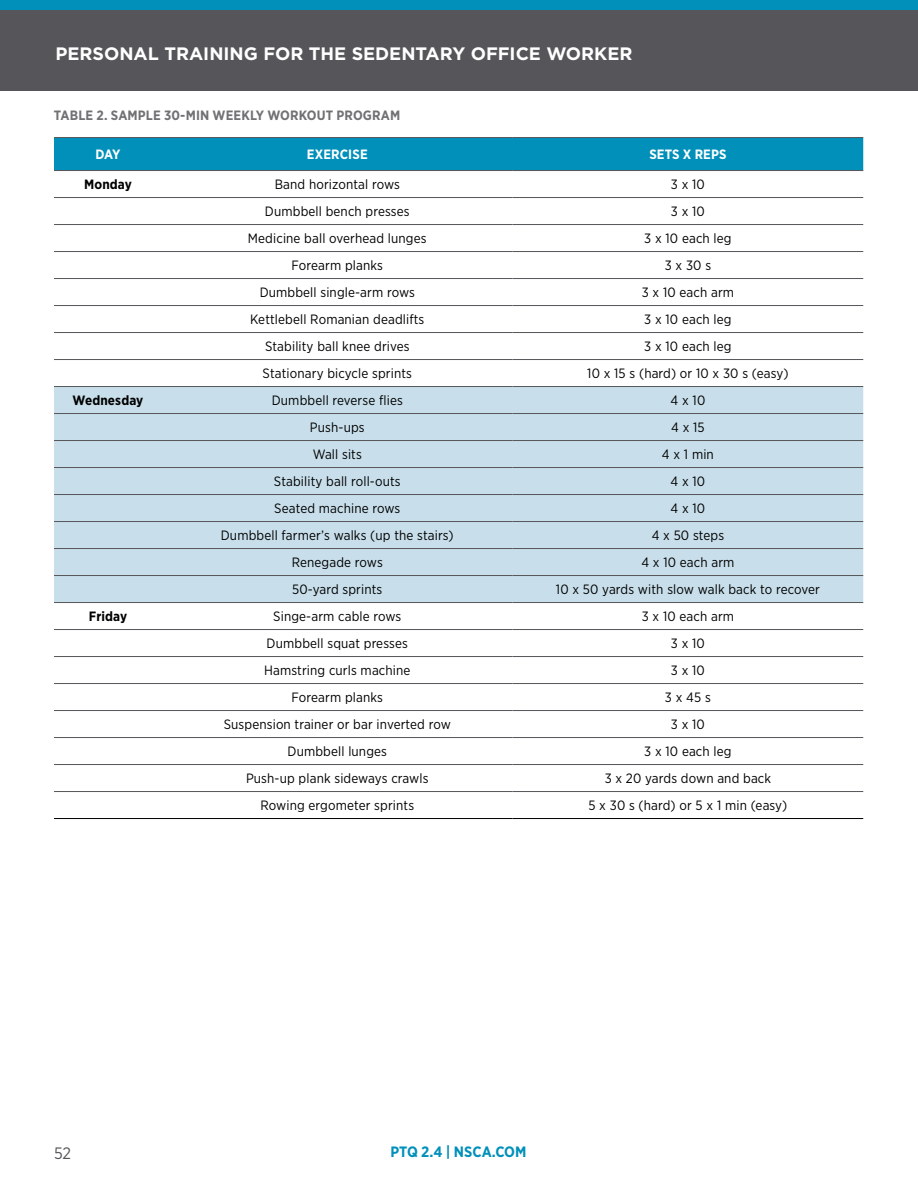
<style>
.page{position:relative;width:918px;height:1188px;background:#fff}
.page>*{position:absolute;margin:0;border:0;box-sizing:border-box;transform-origin:0 0}
.t1{font:700 18px "Gotham";color:#fff}
.t2{font:16.5px "Gotham Narrow";color:#56565a}
.t3{font:700 15px "Gotham Narrow";color:#0090ba}
.t4{font:13.5px "Gotham Narrow";letter-spacing:.01em;color:#000}
.t5{font:700 13.5px "Gotham Narrow";letter-spacing:.01em;color:#717073}
.t6{font:700 13.5px "Gotham Narrow";letter-spacing:.01em;color:#000}
.t7{font:700 13.5px "Gotham Narrow";letter-spacing:.01em;color:#fff}
</style>
<div class="page">
<div style="left:0;top:0;width:918px;height:17px;background:#0090ba"></div>
<div style="left:0;top:10px;width:918px;height:81px;background:#56565a"></div>
<div style="left:54px;top:138px;width:809px;height:32px;background:#0090ba"></div>
<div style="left:54px;top:387px;width:809px;height:215px;background:#c8dfeb"></div>
<hr style="left:54px;top:197px;width:108px;height:1px;background:#56565a">
<hr style="left:162px;top:197px;width:351px;height:1px;background:#56565a">
<hr style="left:513px;top:197px;width:350px;height:1px;background:#56565a">
<hr style="left:54px;top:224px;width:108px;height:1px;background:#56565a">
<hr style="left:162px;top:224px;width:351px;height:1px;background:#56565a">
<hr style="left:513px;top:224px;width:350px;height:1px;background:#56565a">
<hr style="left:54px;top:251px;width:108px;height:1px;background:#56565a">
<hr style="left:162px;top:251px;width:351px;height:1px;background:#56565a">
<hr style="left:513px;top:251px;width:350px;height:1px;background:#56565a">
<hr style="left:54px;top:278px;width:108px;height:1px;background:#56565a">
<hr style="left:162px;top:278px;width:351px;height:1px;background:#56565a">
<hr style="left:513px;top:278px;width:350px;height:1px;background:#56565a">
<hr style="left:54px;top:305px;width:108px;height:1px;background:#56565a">
<hr style="left:162px;top:305px;width:351px;height:1px;background:#56565a">
<hr style="left:513px;top:305px;width:350px;height:1px;background:#56565a">
<hr style="left:54px;top:413px;width:108px;height:1px;background:#56565a">
<hr style="left:162px;top:413px;width:351px;height:1px;background:#56565a">
<hr style="left:513px;top:413px;width:350px;height:1px;background:#56565a">
<hr style="left:54px;top:440px;width:108px;height:1px;background:#56565a">
<hr style="left:162px;top:440px;width:351px;height:1px;background:#56565a">
<hr style="left:513px;top:440px;width:350px;height:1px;background:#56565a">
<hr style="left:54px;top:467px;width:108px;height:1px;background:#56565a">
<hr style="left:162px;top:467px;width:351px;height:1px;background:#56565a">
<hr style="left:513px;top:467px;width:350px;height:1px;background:#56565a">
<hr style="left:54px;top:494px;width:108px;height:1px;background:#56565a">
<hr style="left:162px;top:494px;width:351px;height:1px;background:#56565a">
<hr style="left:513px;top:494px;width:350px;height:1px;background:#56565a">
<hr style="left:54px;top:521px;width:108px;height:1px;background:#56565a">
<hr style="left:162px;top:521px;width:351px;height:1px;background:#56565a">
<hr style="left:513px;top:521px;width:350px;height:1px;background:#56565a">
<hr style="left:54px;top:548px;width:108px;height:1px;background:#56565a">
<hr style="left:162px;top:548px;width:351px;height:1px;background:#56565a">
<hr style="left:513px;top:548px;width:350px;height:1px;background:#56565a">
<hr style="left:54px;top:575px;width:108px;height:1px;background:#56565a">
<hr style="left:162px;top:575px;width:351px;height:1px;background:#56565a">
<hr style="left:513px;top:575px;width:350px;height:1px;background:#56565a">
<hr style="left:54px;top:629px;width:108px;height:1px;background:#56565a">
<hr style="left:162px;top:629px;width:351px;height:1px;background:#56565a">
<hr style="left:513px;top:629px;width:350px;height:1px;background:#56565a">
<hr style="left:54px;top:656px;width:108px;height:1px;background:#56565a">
<hr style="left:162px;top:656px;width:351px;height:1px;background:#56565a">
<hr style="left:513px;top:656px;width:350px;height:1px;background:#56565a">
<hr style="left:54px;top:683px;width:108px;height:1px;background:#56565a">
<hr style="left:162px;top:683px;width:351px;height:1px;background:#56565a">
<hr style="left:513px;top:683px;width:350px;height:1px;background:#56565a">
<hr style="left:54px;top:710px;width:108px;height:1px;background:#56565a">
<hr style="left:162px;top:710px;width:351px;height:1px;background:#56565a">
<hr style="left:513px;top:710px;width:350px;height:1px;background:#56565a">
<hr style="left:54px;top:737px;width:108px;height:1px;background:#56565a">
<hr style="left:162px;top:737px;width:351px;height:1px;background:#56565a">
<hr style="left:513px;top:737px;width:350px;height:1px;background:#56565a">
<hr style="left:54px;top:764px;width:108px;height:1px;background:#56565a">
<hr style="left:162px;top:764px;width:351px;height:1px;background:#56565a">
<hr style="left:513px;top:764px;width:350px;height:1px;background:#56565a">
<hr style="left:54px;top:791px;width:108px;height:1px;background:#56565a">
<hr style="left:162px;top:791px;width:351px;height:1px;background:#56565a">
<hr style="left:513px;top:791px;width:350px;height:1px;background:#56565a">
<hr style="left:54px;top:137px;width:108px;height:1px;background:#56565a">
<hr style="left:162px;top:137px;width:351px;height:1px;background:#56565a">
<hr style="left:513px;top:137px;width:350px;height:1px;background:#56565a">
<hr style="left:54px;top:170px;width:108px;height:1px;background:#56565a">
<hr style="left:162px;top:170px;width:351px;height:1px;background:#56565a">
<hr style="left:513px;top:170px;width:350px;height:1px;background:#56565a">
<hr style="left:54px;top:818px;width:108px;height:1px;background:#000">
<hr style="left:162px;top:818px;width:351px;height:1px;background:#000">
<hr style="left:513px;top:818px;width:350px;height:1px;background:#000">
<hr style="left:54px;top:386px;width:108px;height:1px;background:#56565a">
<hr style="left:162px;top:386px;width:351px;height:1px;background:#56565a">
<hr style="left:513px;top:386px;width:350px;height:1px;background:#56565a">
<hr style="left:54px;top:602px;width:108px;height:1px;background:#56565a">
<hr style="left:162px;top:602px;width:351px;height:1px;background:#56565a">
<hr style="left:513px;top:602px;width:350px;height:1px;background:#56565a">
<hr style="left:54px;top:332px;width:108px;height:1px;background:#56565a">
<hr style="left:162px;top:332px;width:351px;height:1px;background:#56565a">
<hr style="left:513px;top:332px;width:350px;height:1px;background:#56565a">
<hr style="left:54px;top:359px;width:108px;height:1px;background:#56565a">
<hr style="left:162px;top:359px;width:351px;height:1px;background:#56565a">
<hr style="left:513px;top:359px;width:350px;height:1px;background:#56565a">
<h1 class="t1" style="left:56px;top:42px;width:578px">PERSONAL TRAINING FOR THE SEDENTARY OFFICE WORKER</h1>
<p class="t5" style="left:54px;top:106px;width:348px">TABLE 2. SAMPLE 30-MIN WEEKLY WORKOUT PROGRAM</p>
<p class="t7" style="left:95px;top:146px;width:27px">DAY</p>
<p class="t7" style="left:307px;top:146px;width:62px">EXERCISE</p>
<p class="t7" style="left:649px;top:146px;width:79px">SETS X REPS</p>
<p class="t6" style="left:84px;top:176px;width:49px">Monday</p>
<p class="t4" style="left:275px;top:176px;width:127px">Band horizontal rows</p>
<p class="t4" style="left:671px;top:176px;width:36px">3 x 10</p>
<p class="t4" style="left:265px;top:203px;width:146px">Dumbbell bench presses</p>
<p class="t4" style="left:671px;top:203px;width:36px">3 x 10</p>
<p class="t4" style="left:248px;top:230px;width:180px">Medicine ball overhead lunges</p>
<p class="t4" style="left:644px;top:230px;width:89px">3 x 10 each leg</p>
<p class="t4" style="left:292px;top:257px;width:93px">Forearm planks</p>
<p class="t4" style="left:665px;top:257px;width:48px">3 x 30 s</p>
<p class="t4" style="left:260px;top:284px;width:157px">Dumbbell single-arm rows</p>
<p class="t4" style="left:642px;top:284px;width:94px">3 x 10 each arm</p>
<p class="t4" style="left:250px;top:311px;width:176px">Kettlebell Romanian deadlifts</p>
<p class="t4" style="left:644px;top:311px;width:89px">3 x 10 each leg</p>
<p class="t4" style="left:265px;top:338px;width:146px">Stability ball knee drives</p>
<p class="t4" style="left:644px;top:338px;width:89px">3 x 10 each leg</p>
<p class="t4" style="left:263px;top:365px;width:151px">Stationary bicycle sprints</p>
<p class="t4" style="left:587px;top:365px;width:203px">10 x 15 s (hard) or 10 x 30 s (easy)</p>
<p class="t6" style="left:73px;top:392px;width:72px">Wednesday</p>
<p class="t4" style="left:272px;top:392px;width:133px">Dumbbell reverse flies</p>
<p class="t4" style="left:671px;top:392px;width:36px">4 x 10</p>
<p class="t4" style="left:310px;top:419px;width:56px">Push-ups</p>
<p class="t4" style="left:671px;top:419px;width:35px">4 x 15</p>
<p class="t4" style="left:313px;top:446px;width:51px">Wall sits</p>
<p class="t4" style="left:662px;top:446px;width:53px">4 x 1 min</p>
<p class="t4" style="left:274px;top:473px;width:128px">Stability ball roll-outs</p>
<p class="t4" style="left:671px;top:473px;width:36px">4 x 10</p>
<p class="t4" style="left:274px;top:500px;width:128px">Seated machine rows</p>
<p class="t4" style="left:671px;top:500px;width:36px">4 x 10</p>
<p class="t4" style="left:221px;top:527px;width:234px">Dumbbell farmer’s walks (up the stairs)</p>
<p class="t4" style="left:652px;top:527px;width:74px">4 x 50 steps</p>
<p class="t4" style="left:292px;top:554px;width:93px">Renegade rows</p>
<p class="t4" style="left:641px;top:554px;width:95px">4 x 10 each arm</p>
<p class="t4" style="left:292px;top:581px;width:92px">50-yard sprints</p>
<p class="t4" style="left:556px;top:581px;width:265px">10 x 50 yards with slow walk back to recover</p>
<p class="t6" style="left:89px;top:608px;width:40px">Friday</p>
<p class="t4" style="left:273px;top:608px;width:130px">Singe-arm cable rows</p>
<p class="t4" style="left:642px;top:608px;width:94px">3 x 10 each arm</p>
<p class="t4" style="left:267px;top:635px;width:143px">Dumbbell squat presses</p>
<p class="t4" style="left:671px;top:635px;width:36px">3 x 10</p>
<p class="t4" style="left:264px;top:662px;width:148px">Hamstring curls machine</p>
<p class="t4" style="left:671px;top:662px;width:36px">3 x 10</p>
<p class="t4" style="left:292px;top:689px;width:93px">Forearm planks</p>
<p class="t4" style="left:665px;top:689px;width:47px">3 x 45 s</p>
<p class="t4" style="left:224px;top:716px;width:229px">Suspension trainer or bar inverted row</p>
<p class="t4" style="left:671px;top:716px;width:36px">3 x 10</p>
<p class="t4" style="left:288px;top:743px;width:101px">Dumbbell lunges</p>
<p class="t4" style="left:644px;top:743px;width:89px">3 x 10 each leg</p>
<p class="t4" style="left:246px;top:770px;width:184px">Push-up plank sideways crawls</p>
<p class="t4" style="left:605px;top:770px;width:168px">3 x 20 yards down and back</p>
<p class="t4" style="left:260px;top:797px;width:155px">Rowing ergometer sprints</p>
<p class="t4" style="left:588px;top:797px;width:200px">5 x 30 s (hard) or 5 x 1 min (easy)</p>
<p class="t2" style="left:54px;top:1143px;width:19px">52</p>
<p class="t3" style="left:390px;top:1142px;width:138px">PTQ 2.4 | NSCA.COM</p>
</div>
